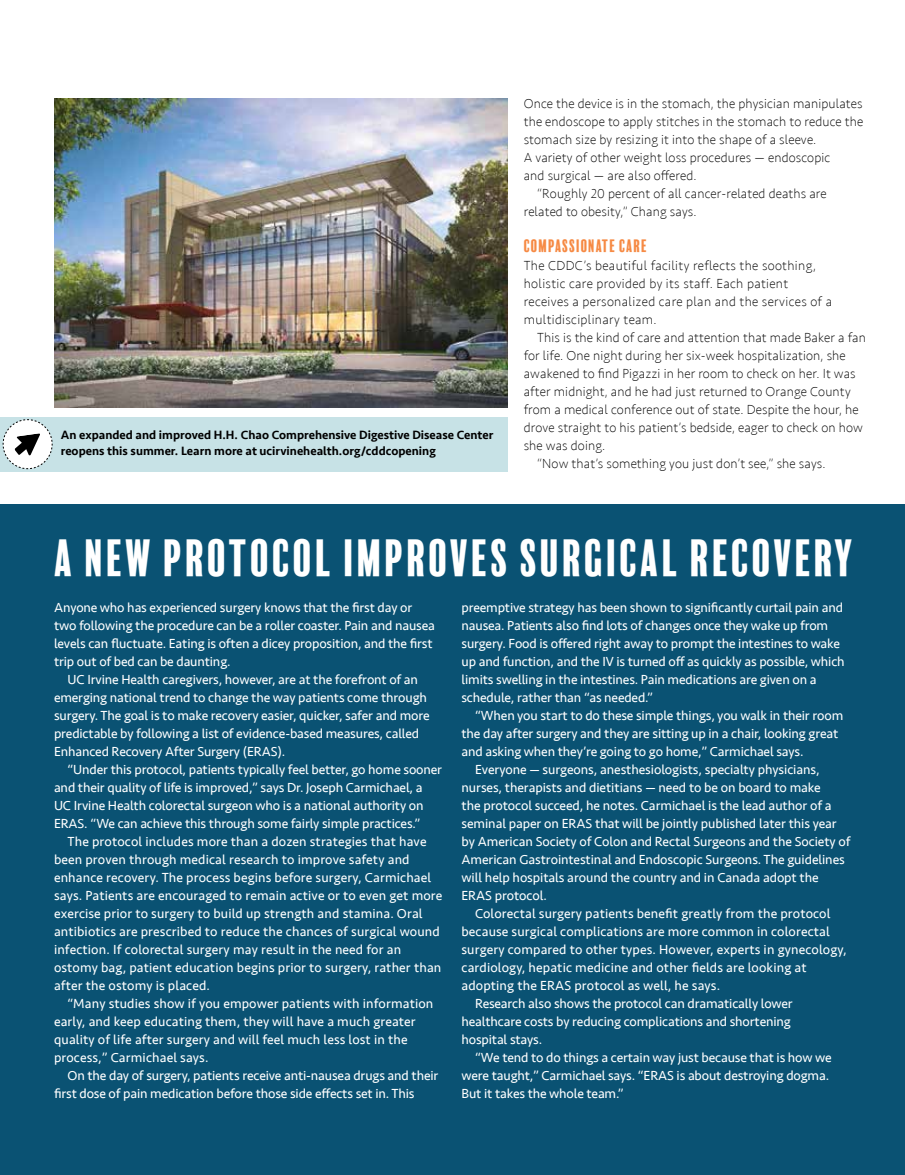
<style>
.page{position:relative;width:905px;height:1175px;background:#fff}
.page>*{position:absolute;margin:0;border:0;box-sizing:border-box;transform-origin:0 0}
.t1{font:48px "Balboa Plus Fill";letter-spacing:.01em;color:#fff}
.t2{font:16.5px "Balboa Plus Fill";letter-spacing:.01em;color:#f68a44}
.t3{font:13.5px/18px "Seravek";letter-spacing:-.01em;color:#fff}
.t4{font:13.5px/18px "Seravek";letter-spacing:.01em;color:#fff}
.t5{font:200 13.5px/18px "Seravek";letter-spacing:.01em;color:#000}
.t6{font:500 12.3px/16.5px "Seravek";color:#000}
</style>
<div class="page">
<div style="left:0;top:504px;width:904px;height:670px;background:#0a5273"></div>
<img style="left:54px;top:98px;width:453px;height:309px">
<div style="left:0;top:417px;width:507px;height:54px;background:#c7e2e6"></div>
<svg style="left:2px;top:419px;width:51px;height:51px"></svg>
<p class="t6" style="left:61px;top:426px;width:434px">An expanded and improved H.H. Chao Comprehensive Digestive Disease Center reopens this summer. Learn more at ucirvinehealth.org/cddcopening</p>
<p class="t5" style="left:523px;top:95px;width:340px">Once the device is in the stomach, the physician manipulates</p>
<p class="t5" style="left:523px;top:113px;width:341px">the endoscope to apply stitches in the stomach to reduce the</p>
<p class="t5" style="left:523px;top:131px;width:294px">stomach size by resizing it into the shape of a sleeve.</p>
<p class="t5" style="left:523px;top:149px;width:308px">A variety of other weight loss procedures — endoscopic</p>
<p class="t5" style="left:523px;top:167px;width:174px">and surgical — are also offered.</p>
<p class="t5" style="left:537px;top:185px;width:291px">“Roughly 20 percent of all cancer-related deaths are</p>
<p class="t5" style="left:523px;top:203px;width:174px">related to obesity,” Chang says.</p>
<p class="t2" style="left:523px;top:237px;width:125px">COMPASSIONATE CARE</p>
<p class="t5" style="left:523px;top:257px;width:310px">The CDDC’s beautiful facility reflects the soothing, holistic care provided by its staff. Each patient receives a personalized care plan and the services of a multidisciplinary team.</p>
<p class="t5" style="left:537px;top:329px;width:330px">This is the kind of care and attention that made Baker a fan</p>
<p class="t5" style="left:523px;top:347px;width:323px">for life. One night during her six-week hospitalization, she</p>
<p class="t5" style="left:523px;top:365px;width:333px">awakened to find Pigazzi in her room to check on her. It was</p>
<p class="t5" style="left:523px;top:383px;width:328px">after midnight, and he had just returned to Orange County</p>
<p class="t5" style="left:523px;top:401px;width:336px">from a medical conference out of state. Despite the hour, he</p>
<p class="t5" style="left:523px;top:419px;width:341px">drove straight to his patient’s bedside, eager to check on how</p>
<p class="t5" style="left:523px;top:437px;width:83px">she was doing.</p>
<p class="t5" style="left:537px;top:455px;width:290px">“Now that’s something you just don’t see,” she says.</p>
<h1 class="t1" style="left:54px;top:531px;width:803px">A NEW PROTOCOL IMPROVES SURGICAL RECOVERY</h1>
<p class="t3" style="left:54px;top:598px;width:382px">Anyone who has experienced surgery knows that the first day or two following the procedure can be a roller coaster. Pain and nausea levels can fluctuate. Eating is often a dicey proposition, and the first trip out of bed can be daunting.</p>
<p class="t3" style="left:54px;top:670px;width:377px;text-indent:14px">UC Irvine Health caregivers, however, are at the forefront of an emerging national trend to change the way patients come through surgery. The goal is to make recovery easier, quicker, safer and more predictable by following a list of evidence-based measures, called Enhanced Recovery After Surgery (ERAS).</p>
<p class="t3" style="left:54px;top:760px;width:389px;text-indent:14px">“Under this protocol, patients typically feel better, go home sooner and their quality of life is improved,” says Dr. Joseph Carmichael, a UC Irvine Health colorectal surgeon who is a national authority on ERAS. “We can achieve this through some fairly simple practices.”</p>
<p class="t4" style="left:54px;top:832px;width:390px;text-indent:14px">The protocol includes more than a dozen strategies that have been proven through medical research to improve safety and enhance recovery. The process begins before surgery, Carmichael says. Patients are encouraged to remain active or to even get more exercise prior to surgery to build up strength and stamina. Oral antibiotics are prescribed to reduce the chances of surgical wound infection. If colorectal surgery may result in the need for an ostomy bag, patient education begins prior to surgery, rather than after the ostomy is placed.</p>
<p class="t4" style="left:54px;top:994px;width:381px;text-indent:14px">“Many studies show if you empower patients with information early, and keep educating them, they will have a much greater quality of life after surgery and will feel much less lost in the process,” Carmichael says.</p>
<p class="t3" style="left:54px;top:1066px;width:386px;text-indent:14px">On the day of surgery, patients receive anti-nausea drugs and their first dose of pain medication before those side effects set in. This</p>
<p class="t3" style="left:461px;top:598px;width:385px">preemptive strategy has been shown to significantly curtail pain and nausea. Patients also find lots of changes once they wake up from surgery. Food is offered right away to prompt the intestines to wake up and function, and the IV is turned off as quickly as possible, which limits swelling in the intestines. Pain medications are given on a schedule, rather than “as needed.”</p>
<p class="t3" style="left:475px;top:706px;width:370px">“When you start to do these simple things, you walk in their room</p>
<p class="t3" style="left:461px;top:724px;width:378px">the day after surgery and they are sitting up in a chair, looking great</p>
<p class="t3" style="left:461px;top:742px;width:343px">and asking when they’re going to go home,” Carmichael says.</p>
<p class="t3" style="left:475px;top:760px;width:346px">Everyone — surgeons, anesthesiologists, specialty physicians,</p>
<p class="t3" style="left:461px;top:778px;width:361px">nurses, therapists and dietitians — need to be on board to make</p>
<p class="t3" style="left:461px;top:796px;width:372px">the protocol succeed, he notes. Carmichael is the lead author of a</p>
<p class="t3" style="left:461px;top:814px;width:377px">seminal paper on ERAS that will be jointly published later this year</p>
<p class="t3" style="left:461px;top:832px;width:390px">by American Society of Colon and Rectal Surgeons and the Society of</p>
<p class="t3" style="left:461px;top:850px;width:385px">American Gastrointestinal and Endoscopic Surgeons. The guidelines</p>
<p class="t3" style="left:461px;top:868px;width:359px">will help hospitals around the country and in Canada adopt the</p>
<p class="t3" style="left:461px;top:886px;width:87px">ERAS protocol.</p>
<p class="t4" style="left:475px;top:904px;width:357px">Colorectal surgery patients benefit greatly from the protocol</p>
<p class="t4" style="left:461px;top:922px;width:370px">because surgical complications are more common in colorectal</p>
<p class="t4" style="left:461px;top:940px;width:386px">surgery compared to other types. However, experts in gynecology,</p>
<p class="t4" style="left:461px;top:958px;width:346px">cardiology, hepatic medicine and other fields are looking at</p>
<p class="t4" style="left:461px;top:976px;width:260px">adopting the ERAS protocol as well, he says.</p>
<p class="t3" style="left:475px;top:994px;width:319px">Research also shows the protocol can dramatically lower</p>
<p class="t3" style="left:461px;top:1012px;width:331px">healthcare costs by reducing complications and shortening</p>
<p class="t3" style="left:461px;top:1030px;width:82px">hospital stays.</p>
<p class="t3" style="left:475px;top:1048px;width:358px">“We tend to do things a certain way just because that is how we</p>
<p class="t3" style="left:461px;top:1066px;width:369px">were taught,” Carmichael says. “ERAS is about destroying dogma.</p>
<p class="t3" style="left:461px;top:1084px;width:164px">But it takes the whole team.”</p>
</div>
